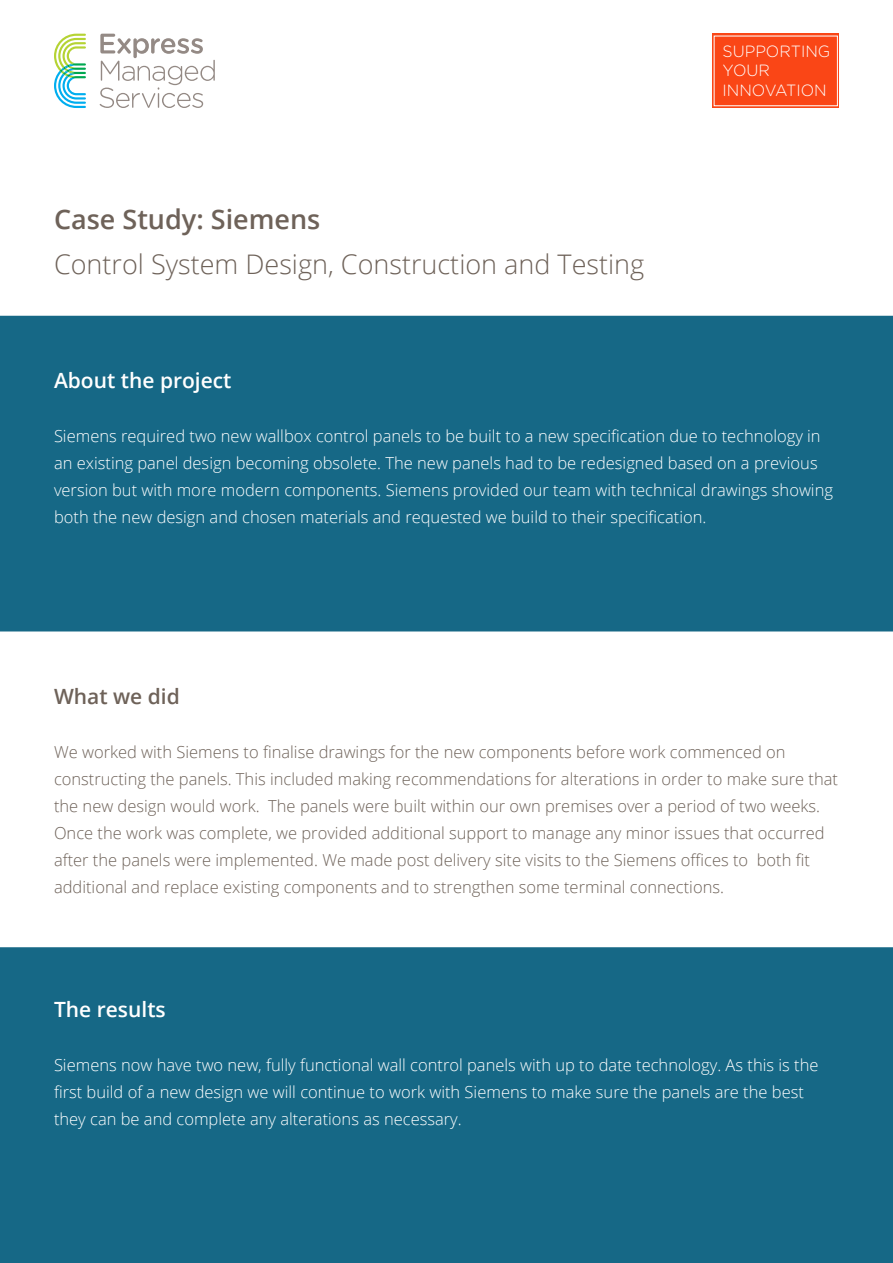
<style>
.page{position:relative;width:893px;height:1263px;background:#fff}
.page>*{position:absolute;margin:0;border:0;box-sizing:border-box;transform-origin:0 0}
.t1{font:300 27px "Open Sans";color:#6e6259}
.t2{font:600 27px "Open Sans";color:#6e6259}
.t3{font:600 21px "Open Sans";color:#fff}
.t4{font:600 21px "Open Sans";color:#6e6259}
.t5{font:300 16.5px/27px "Open Sans";color:#fff}
.t6{font:300 16.5px/27px "Open Sans";color:#6e6259}
.t7{font:300 16.2px/19.5px "Gotham Rounded";color:#fff}
</style>
<div class="page">
<div style="left:1px;top:316px;width:891px;height:315px;background:#166886"></div>
<svg style="left:54px;top:34px;width:32px;height:74px"></svg>
<svg style="left:100px;top:34px;width:115px;height:74px"></svg>
<div style="left:1px;top:948px;width:891px;height:314px;background:#166886"></div>
<div style="left:0;top:947px;width:893px;height:316px;border:2px solid #166886"></div>
<div style="left:712px;top:34px;width:127px;height:74px;background:#fa4616"></div>
<h1 class="t2" style="left:54px;top:201px;width:268px">Case Study: Siemens</h1>
<h1 class="t1" style="left:54px;top:246px;width:592px">Control System Design, Construction and Testing</h1>
<p class="t7" style="left:723px;top:41px;width:109px">SUPPORTING<br>YOUR<br>INNOVATION</p>
<p class="t3" style="left:54px;top:366px;width:179px">About the project</p>
<p class="t5" style="left:54px;top:422px;width:780px">Siemens required two new wallbox control panels to be built to a new specification due to technology in an existing panel design becoming obsolete. The new panels had to be redesigned based on a previous version but with more modern components. Siemens provided our team with technical drawings showing both the new design and chosen materials and requested we build to their specification.</p>
<p class="t4" style="left:54px;top:682px;width:127px">What we did</p>
<p class="t6" style="left:54px;top:738px;width:786px">We worked with Siemens to finalise drawings for the new components before work commenced on constructing the panels. This included making recommendations for alterations in order to make sure that the new design would work. The panels were built within our own premises over a period of two weeks.<br>Once the work was complete, we provided additional support to manage any minor issues that occurred after the panels were implemented. We made post delivery site visits to the Siemens offices to both fit additional and replace existing components and to strengthen some terminal connections.</p>
<p class="t3" style="left:54px;top:995px;width:113px">The results</p>
<p class="t5" style="left:54px;top:1051px;width:766px">Siemens now have two new, fully functional wall control panels with up to date technology. As this is the first build of a new design we will continue to work with Siemens to make sure the panels are the best they can be and complete any alterations as necessary.</p>
</div>
